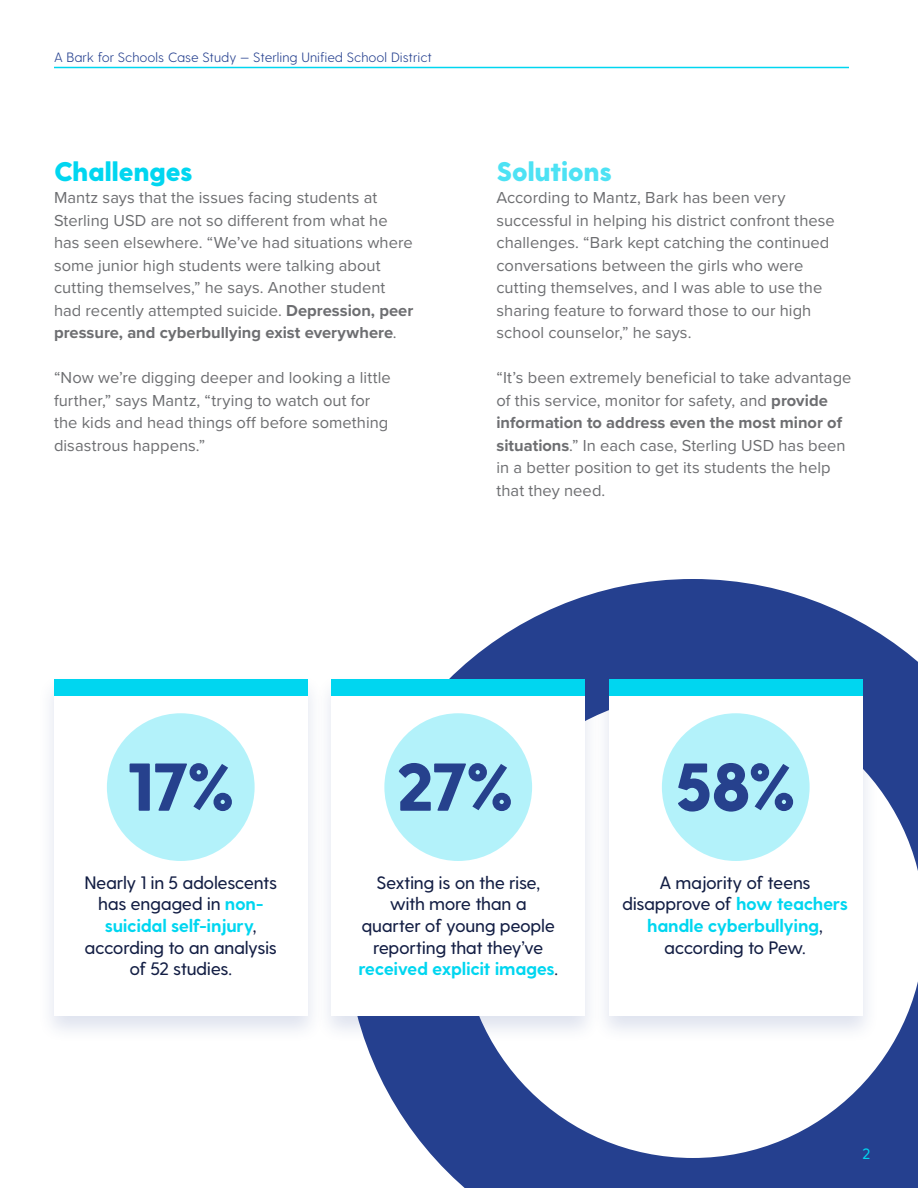
<style>
.page{position:relative;width:918px;height:1188px;background:#fff}
.page>*{position:absolute;margin:0;border:0;box-sizing:border-box;transform-origin:0 0}
.t1{font:800 67.5px "Greycliff CF";color:#26418d}
.t2{font:800 27px "Greycliff CF";letter-spacing:-.02em;color:#00d6f0}
.t3{font:800 27px "Greycliff CF";letter-spacing:-.02em;color:#4de2f4}
.t4{font:500 18px/21.6px "Greycliff CF";letter-spacing:-.02em;color:#131e44;text-align:center}
.t5{font:16.5px/22.5px "Proxima Nova";letter-spacing:.005em;color:#6d6e71}
.t6{font:500 15px "Greycliff CF";color:#00d6f0}
.t7{font:300 13.5px "Greycliff CF";color:#25408f}
.s1{font-weight:700}
.s2{font-weight:700;color:#00d6f0}
</style>
<div class="page">
<hr style="left:54px;top:67px;width:795px;height:1px;background:#00d6f0">
<svg style="left:366px;top:579px;width:552px;height:609px"></svg>
<div style="left:37px;top:673px;width:287px;height:371px;background:#25408f;opacity:.15"></div>
<div style="left:54px;top:680px;width:254px;height:336px;background:#fff"></div>
<div style="left:107px;top:713px;width:148px;height:148px;background:#b3f2fa;border-radius:50%"></div>
<div style="left:54px;top:680px;width:254px;height:16px;background:#00d6f0"></div>
<div style="left:315px;top:673px;width:287px;height:371px;background:#25408f;opacity:.15"></div>
<div style="left:332px;top:680px;width:253px;height:336px;background:#fff"></div>
<div style="left:384px;top:713px;width:148px;height:148px;background:#b3f2fa;border-radius:50%"></div>
<div style="left:332px;top:680px;width:253px;height:16px;background:#00d6f0"></div>
<div style="left:592px;top:673px;width:287px;height:371px;background:#25408f;opacity:.15"></div>
<div style="left:609px;top:680px;width:253px;height:336px;background:#fff"></div>
<div style="left:662px;top:713px;width:148px;height:148px;background:#b3f2fa;border-radius:50%"></div>
<div style="left:609px;top:680px;width:253px;height:16px;background:#00d6f0"></div>
<p class="t7" style="left:54px;top:49px;width:380px">A Bark for Schools Case Study — Sterling Unified School District</p>
<h2 class="t2" style="left:54px;top:155px;width:140px">Challenges</h2>
<p class="t5" style="left:54px;top:186px;width:361px">Mantz says that the issues facing students at Sterling USD are not so different from what he has seen elsewhere. “We’ve had situations where some junior high students were talking about cutting themselves,” he says. Another student had recently attempted suicide. <span class="s1">Depression, peer pressure, and cyberbullying exist everywhere</span>.</p>
<p class="t5" style="left:54px;top:366px;width:338px">“Now we’re digging deeper and looking a little further,” says Mantz, “trying to watch out for the kids and head things off before something disastrous happens.”</p>
<h2 class="t3" style="left:496px;top:155px;width:117px">Solutions</h2>
<p class="t5" style="left:496px;top:186px;width:340px">According to Mantz, Bark has been very successful in helping his district confront these challenges. “Bark kept catching the continued conversations between the girls who were cutting themselves, and I was able to use the sharing feature to forward those to our high school counselor,” he says.</p>
<p class="t5" style="left:496px;top:366px;width:356px">“It’s been extremely beneficial to take advantage of this service, monitor for safety, and <span class="s1">provide information to address even the most minor of situations</span>.” In each case, Sterling USD has been in a better position to get its students the help that they need.</p>
<h1 class="t1" style="left:126px;top:746px;width:111px">17%</h1>
<p class="t4" style="left:84px;top:872px;width:194px">Nearly 1 in 5 adolescents has engaged in <span class="s2">non&shy;suicidal self-injury</span>, according to an analysis of 52 studies.</p>
<h1 class="t1" style="left:396px;top:746px;width:120px">27%</h1>
<p class="t4" style="left:358px;top:872px;width:201px">Sexting is on the rise, with more than a quarter of young people reporting that they’ve <span class="s2">received explicit images</span>.</p>
<h1 class="t1" style="left:675px;top:746px;width:123px">58%</h1>
<p class="t4" style="left:622px;top:872px;width:227px">A majority of teens disapprove of <span class="s2">how teachers handle cyberbullying</span>, according to Pew.</p>
<p class="t6" style="left:862px;top:1145px;width:9px">2</p>
</div>
